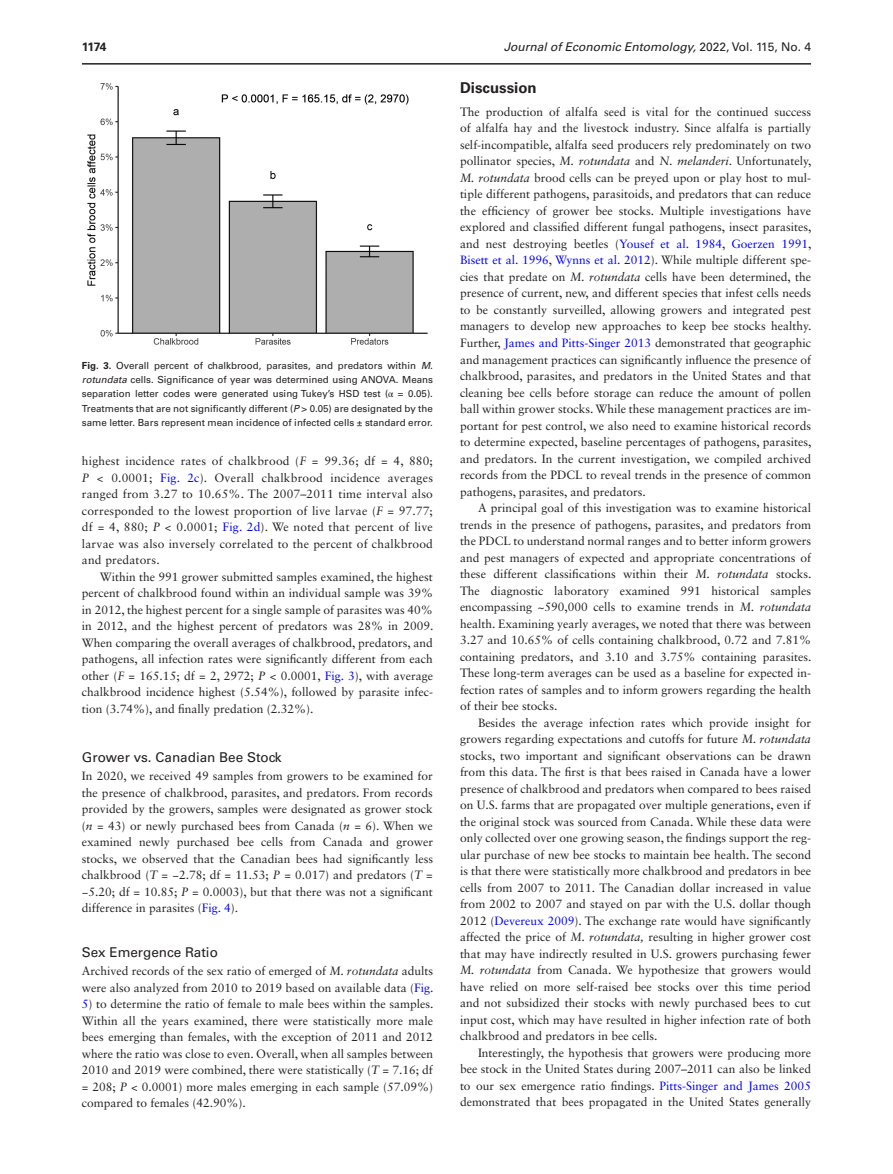
<style>
.page{position:relative;width:893px;height:1174px;background:#fff}
.page>*{position:absolute;margin:0;border:0;box-sizing:border-box;transform-origin:0 0}
.t1{font:700 15px "Univers LT Std";color:#231f20}
.t2{font:13.5px "Univers LT Std";color:#231f20}
.t3{font:12px/16.5px "Sabon LT Std";color:#231f20;text-align:justify}
.t4{font:italic 12px "Univers LT Std";color:#231f20}
.t5{font:700 12px "Univers LT Std";color:#231f20}
.t6{font:9.75px/14.2px "Univers LT Std";color:#231f20;text-align:justify}
.s1{font-style:normal}
.s2{font-weight:700}
.s3{font-style:italic}
.s4{font-family:"STIX General"}
.s5{color:#00f}
</style>
<div class="page">
<hr style="left:82px;top:63px;width:729px;height:2px;background:#231f20">
<img style="left:87px;top:83px;width:341px;height:262px">
<p class="t5" style="left:82px;top:40px;width:26px">1174</p>
<p class="t4" style="left:504px;top:40px;width:309px">Journal of Economic Entomology, <span class="s1">2022, Vol. 115, No. 4</span></p>
<p class="t6" style="left:82px;top:358px;width:353px"><span class="s2">Fig. 3.</span> Overall percent of chalkbrood, parasites, and predators within <span class="s3">M. rotundata</span> cells. Significance of year was determined using ANOVA. Means separation letter codes were generated using Tukey’s HSD test (<span class="s4">α</span> = 0.05).<br>Treatments that are not significantly different (<span class="s3">P</span> &gt; 0.05) are designated by the same letter. Bars represent mean incidence of infected cells ± standard error.</p>
<p class="t3" style="left:82px;top:452px;width:353px">highest incidence rates of chalkbrood (<span class="s3">F</span> = 99.36; df = 4, 880; <span class="s3">P</span> &lt; 0.0001; <span class="s5">Fig. 2c</span>). Overall chalkbrood incidence averages ranged from 3.27 to 10.65%. The 2007–2011 time interval also corresponded to the lowest proportion of live larvae (<span class="s3">F</span> = 97.77; df = 4, 880; <span class="s3">P</span> &lt; 0.0001; <span class="s5">Fig. 2d</span>). We noted that percent of live larvae was also inversely correlated to the percent of chalkbrood and predators.</p>
<p class="t3" style="left:82px;top:568px;width:353px;text-indent:18px">Within the 991 grower submitted samples examined, the highest percent of chalkbrood found within an individual sample was 39% in 2012, the highest percent for a single sample of parasites was 40% in 2012, and the highest percent of predators was 28% in 2009.<br>When comparing the overall averages of chalkbrood, predators, and pathogens, all infection rates were significantly different from each other (<span class="s3">F</span> = 165.15; df = 2, 2972; <span class="s3">P</span> &lt; 0.0001, <span class="s5">Fig. 3</span>), with average chalkbrood incidence highest (5.54%), followed by parasite infec&shy;tion (3.74%), and finally predation (2.32%).</p>
<p class="t2" style="left:82px;top:749px;width:201px">Grower vs. Canadian Bee Stock</p>
<p class="t3" style="left:82px;top:767px;width:353px">In 2020, we received 49 samples from growers to be examined for the presence of chalkbrood, parasites, and predators. From records provided by the growers, samples were designated as grower stock (<span class="s3">n</span> = 43) or newly purchased bees from Canada (<span class="s3">n</span> = 6). When we examined newly purchased bee cells from Canada and grower stocks, we observed that the Canadian bees had significantly less chalkbrood (<span class="s3">T</span> = −2.78; df = 11.53; <span class="s3">P</span> = 0.017) and predators (<span class="s3">T</span> = −5.20; df = 10.85; <span class="s3">P</span> = 0.0003), but that there was not a significant difference in parasites (<span class="s5">Fig. 4</span>).</p>
<p class="t2" style="left:82px;top:944px;width:137px">Sex Emergence Ratio</p>
<p class="t3" style="left:82px;top:962px;width:353px">Archived records of the sex ratio of emerged of <span class="s3">M. rotundata</span> adults were also analyzed from 2010 to 2019 based on available data (<span class="s5">Fig.</span></p>
<p class="t3" style="left:82px;top:995px;width:353px"><span class="s5">5</span>) to determine the ratio of female to male bees within the samples.<br>Within all the years examined, there were statistically more male bees emerging than females, with the exception of 2011 and 2012 where the ratio was close to even. Overall, when all samples between 2010 and 2019 were combined, there were statistically (<span class="s3">T</span> = 7.16; df = 208; <span class="s3">P</span> &lt; 0.0001) more males emerging in each sample (57.09%) compared to females (42.90%).</p>
<p class="t1" style="left:460px;top:79px;width:78px">Discussion</p>
<p class="t3" style="left:460px;top:103px;width:353px">The production of alfalfa seed is vital for the continued success of alfalfa hay and the livestock industry. Since alfalfa is partially self-incompatible, alfalfa seed producers rely predominately on two pollinator species, <span class="s3">M. rotundata</span> and <span class="s3">N. melanderi</span>. Unfortunately, <span class="s3">M. rotundata</span> brood cells can be preyed upon or play host to mul&shy;tiple different pathogens, parasitoids, and predators that can reduce the efficiency of grower bee stocks. Multiple investigations have explored and classified different fungal pathogens, insect parasites, and nest destroying beetles (<span class="s5">Yousef et al. 1984</span>, <span class="s5">Goerzen 1991</span>, <span class="s5">Bisett et al. 1996</span>, <span class="s5">Wynns et al. 2012</span>). While multiple different spe&shy;cies that predate on <span class="s3">M. rotundata</span> cells have been determined, the presence of current, new, and different species that infest cells needs to be constantly surveilled, allowing growers and integrated pest managers to develop new approaches to keep bee stocks healthy.<br>Further, <span class="s5">James and Pitts-Singer 2013</span> demonstrated that geographic and management practices can significantly influence the presence of chalkbrood, parasites, and predators in the United States and that cleaning bee cells before storage can reduce the amount of pollen ball within grower stocks. While these management practices are im&shy;portant for pest control, we also need to examine historical records to determine expected, baseline percentages of pathogens, parasites, and predators. In the current investigation, we compiled archived records from the PDCL to reveal trends in the presence of common pathogens, parasites, and predators.</p>
<p class="t3" style="left:460px;top:499px;width:353px;text-indent:18px">A principal goal of this investigation was to examine historical trends in the presence of pathogens, parasites, and predators from the PDCL to understand normal ranges and to better inform growers and pest managers of expected and appropriate concentrations of these different classifications within their <span class="s3">M. rotundata</span> stocks.<br>The diagnostic laboratory examined 991 historical samples encompassing ~590,000 cells to examine trends in <span class="s3">M. rotundata </span>health. Examining yearly averages, we noted that there was between 3.27 and 10.65% of cells containing chalkbrood, 0.72 and 7.81% containing predators, and 3.10 and 3.75% containing parasites.<br>These long-term averages can be used as a baseline for expected in&shy;fection rates of samples and to inform growers regarding the health of their bee stocks.</p>
<p class="t3" style="left:460px;top:714px;width:353px;text-indent:18px">Besides the average infection rates which provide insight for growers regarding expectations and cutoffs for future <span class="s3">M. rotundata </span>stocks, two important and significant observations can be drawn from this data. The first is that bees raised in Canada have a lower presence of chalkbrood and predators when compared to bees raised on U.S. farms that are propagated over multiple generations, even if the original stock was sourced from Canada. While these data were only collected over one growing season, the findings support the reg&shy;ular purchase of new bee stocks to maintain bee health. The second is that there were statistically more chalkbrood and predators in bee cells from 2007 to 2011. The Canadian dollar increased in value from 2002 to 2007 and stayed on par with the U.S. dollar though 2012 (<span class="s5">Devereux 2009</span>). The exchange rate would have significantly affected the price of <span class="s3">M. rotundata,</span> resulting in higher grower cost that may have indirectly resulted in U.S. growers purchasing fewer <span class="s3">M. rotundata</span> from Canada. We hypothesize that growers would have relied on more self-raised bee stocks over this time period and not subsidized their stocks with newly purchased bees to cut input cost, which may have resulted in higher infection rate of both chalkbrood and predators in bee cells.</p>
<p class="t3" style="left:460px;top:1044px;width:353px;text-indent:18px">Interestingly, the hypothesis that growers were producing more bee stock in the United States during 2007–2011 can also be linked to our sex emergence ratio findings. <span class="s5">Pitts-Singer and James 2005 </span>demonstrated that bees propagated in the United States generally</p>
</div>
